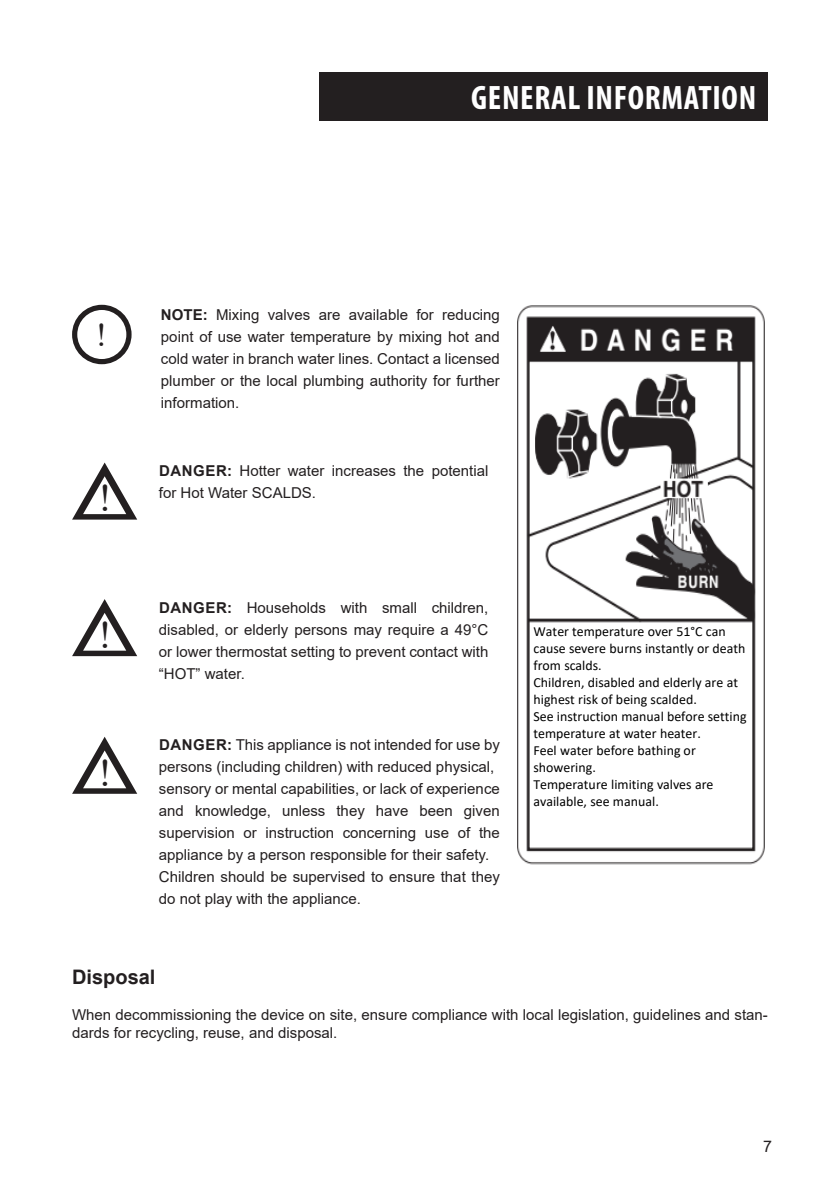
<style>
.page{position:relative;width:840px;height:1191px;background:#fff}
.page>*{position:absolute;margin:0;border:0;box-sizing:border-box;transform-origin:0 0}
.t1{font:39.6px "Times New Roman";color:#231f20}
.t2{font:700 condensed 34px "Myriad Pro";letter-spacing:.02em;color:#fff}
.t3{font:33.8px "Times New Roman";color:#231f20}
.t4{font:700 20px "Arial";color:#231f20}
.t5{font:16px "Arial";color:#231f20}
.t6{font:15px/22px "Arial";color:#231f20}
.t7{font:13.8px/17px "Calibri";color:#000}
.s1{font-weight:700}
</style>
<div class="page">
<img style="left:517px;top:305px;width:248px;height:560px">
<div style="left:533px;top:623px;width:215px;height:219px;background:#fff"></div>
<svg style="left:72px;top:462px;width:65px;height:57px"></svg>
<svg style="left:72px;top:599px;width:65px;height:57px"></svg>
<div style="left:72px;top:305px;width:59px;height:59px;border:5px solid #231f20;border-radius:50%"></div>
<svg style="left:72px;top:736px;width:65px;height:57px"></svg>
<div style="left:319px;top:72px;width:448px;height:48px;background:#231f20"></div>
<p class="t2" style="left:471px;top:76px;width:286px">GENERAL INFORMATION</p>
<p class="t3" style="left:96px;top:311px;width:13px">!</p>
<p class="t1" style="left:98px;top:470px;width:15px">!</p>
<p class="t1" style="left:98px;top:607px;width:15px">!</p>
<p class="t1" style="left:98px;top:744px;width:15px">!</p>
<p class="t6" style="left:161px;top:304px;width:340px;text-align:justify"><span class="s1">NOTE:</span> Mixing valves are available for reducing point of use water temperature by mixing hot and cold water in branch water lines. Contact a licensed plumber or the local plumbing authority for further information.</p>
<p class="t6" style="left:159px;top:459px;width:331px"><span class="s1">DANGER:</span> Hotter water increases the potential for Hot Water SCALDS.</p>
<p class="t6" style="left:159px;top:596px;width:331px;text-align:justify"><span class="s1">DANGER:</span> Households with small children, disabled, or elderly persons may require a 49°C or lower thermostat setting to prevent contact with “HOT” water.</p>
<p class="t6" style="left:159px;top:734px;width:342px"><span class="s1">DANGER:</span> This appliance is not intended for use by persons (including children) with reduced physical,</p>
<p class="t6" style="left:159px;top:778px;width:342px;text-align:justify">sensory or mental capabilities, or lack of experience and knowledge, unless they have been given supervision or instruction concerning use of the appliance by a person responsible for their safety.</p>
<p class="t6" style="left:159px;top:866px;width:342px">Children should be supervised to ensure that they do not play with the appliance.</p>
<p class="t7" style="left:533px;top:622px;width:214px">Water temperature over 51°C can cause severe burns instantly or death from scalds.<br>Children, disabled and elderly are at highest risk of being scalded.<br>See instruction manual before setting temperature at water heater.<br>Feel water before bathing or showering.<br>Temperature limiting valves are available, see manual.</p>
<p class="t4" style="left:72px;top:962px;width:85px">Disposal</p>
<p class="t6" style="left:72px;top:1005px;width:697px;line-height:18px">When decommissioning the device on site, ensure compliance with local legislation, guidelines and stan&shy;dards for recycling, reuse, and disposal.</p>
<p class="t5" style="left:762px;top:1135px;width:10px">7</p>
</div>
